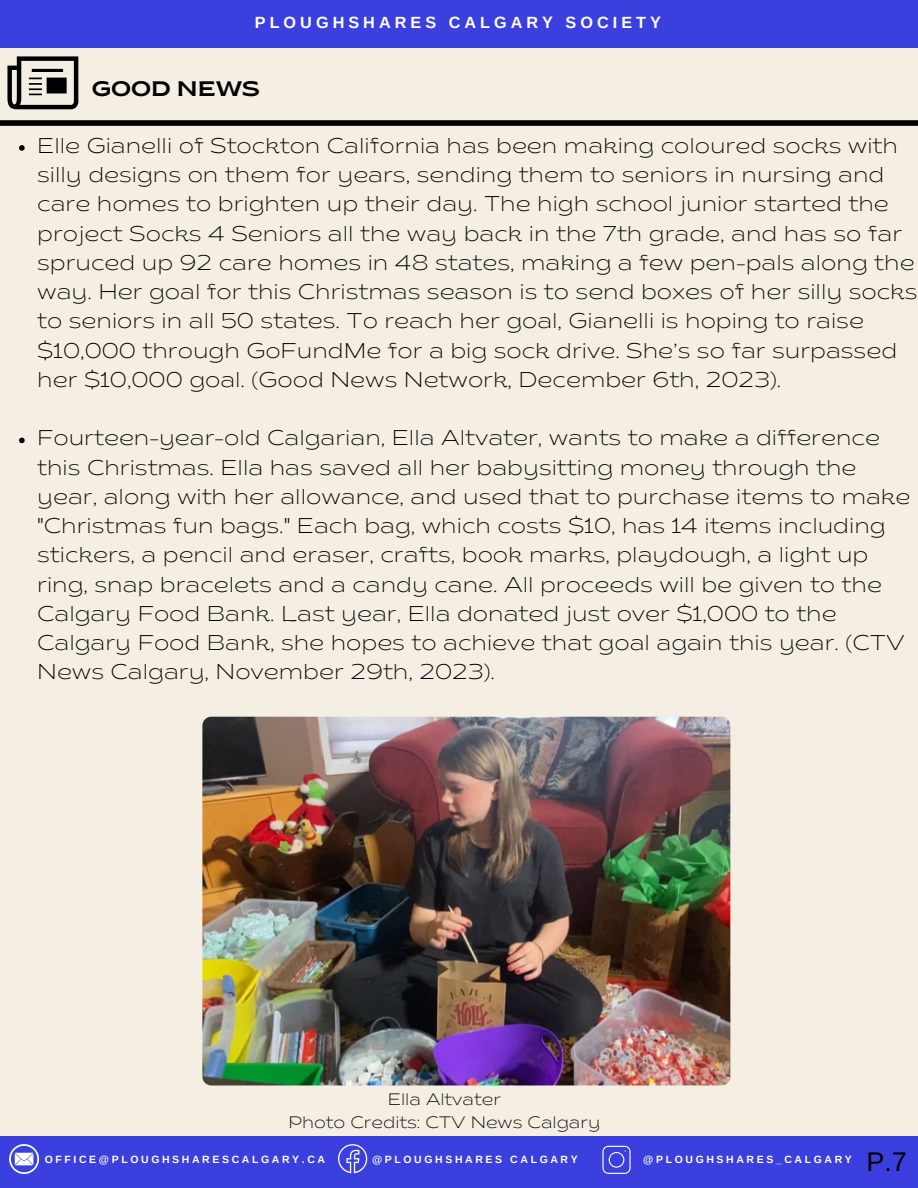
<style>
.page{position:relative;width:918px;height:1188px;background:#f4eee3}
.page>*{position:absolute;margin:0;border:0;box-sizing:border-box;transform-origin:0 0}
.t1{font:27px "Arimo";color:#000}
.t2{font:200 semi-expanded 21.3px/29.2px "Brice";color:#000}
.t3{font:semi-expanded 21px "Brice";color:#000}
.t4{font:200 semi-expanded 16.5px "Brice";color:#000}
.t5{font:700 16.2px "Arimo";letter-spacing:.25em;color:#fff}
.t6{font:700 10.5px "Arimo";letter-spacing:.25em;color:#fff}
</style>
<div class="page">
<div style="left:0;top:0;width:918px;height:47px;background:#3a3fde"></div>
<div style="left:0;top:1136px;width:918px;height:52px;background:#3a3fde"></div>
<svg style="left:9px;top:1144px;width:30px;height:30px"></svg>
<svg style="left:338px;top:1144px;width:29px;height:29px"></svg>
<svg style="left:602px;top:1146px;width:29px;height:28px"></svg>
<svg style="left:7px;top:56px;width:71px;height:53px"></svg>
<div style="left:0;top:120px;width:918px;height:6px;background:#000"></div>
<svg style="left:19px;top:145px;width:6px;height:6px"></svg>
<svg style="left:19px;top:438px;width:6px;height:5px"></svg>
<img style="left:202px;top:717px;width:528px;height:368px;border-radius:9px">
<p class="t5" style="left:255px;top:14px;width:408px">PLOUGHSHARES CALGARY SOCIETY</p>
<p class="t3" style="left:92px;top:81px;width:170px">GOOD NEWS</p>
<p class="t2" style="left:37px;top:133px;width:882px">Elle Gianelli of Stockton California has been making coloured socks with silly designs on them for years, sending them to seniors in nursing and care homes to brighten up their day. The high school junior started the project Socks 4 Seniors all the way back in the 7th grade, and has so far spruced up 92 care homes in 48 states, making a few pen-pals along the way. Her goal for this Christmas season is to send boxes of her silly socks to seniors in all 50 states. To reach her goal, Gianelli is hoping to raise $10,000 through GoFundMe for a big sock drive. She’s so far surpassed her $10,000 goal. (Good News Network, December 6th, 2023).</p>
<p class="t2" style="left:37px;top:426px;width:875px">Fourteen-year-old Calgarian, Ella Altvater, wants to make a difference this Christmas. Ella has saved all her babysitting money through the year, along with her allowance, and used that to purchase items to make "Christmas fun bags." Each bag, which costs $10, has 14 items including stickers, a pencil and eraser, crafts, book marks, playdough, a light up ring, snap bracelets and a candy cane. All proceeds will be given to the Calgary Food Bank. Last year, Ella donated just over $1,000 to the Calgary Food Bank, she hopes to achieve that goal again this year. (CTV News Calgary, November 29th, 2023).</p>
<p class="t4" style="left:388px;top:1093px;width:115px">Ella Altvater</p>
<p class="t4" style="left:288px;top:1115px;width:313px">Photo Credits: CTV News Calgary</p>
<p class="t6" style="left:45px;top:1154px;width:282px">OFFICE@PLOUGHSHARESCALGARY.CA</p>
<p class="t6" style="left:372px;top:1154px;width:207px">@PLOUGHSHARES CALGARY</p>
<p class="t6" style="left:643px;top:1154px;width:210px">@PLOUGHSHARES_CALGARY</p>
<p class="t1" style="left:866px;top:1147px;width:42px">P.7</p>
</div>
